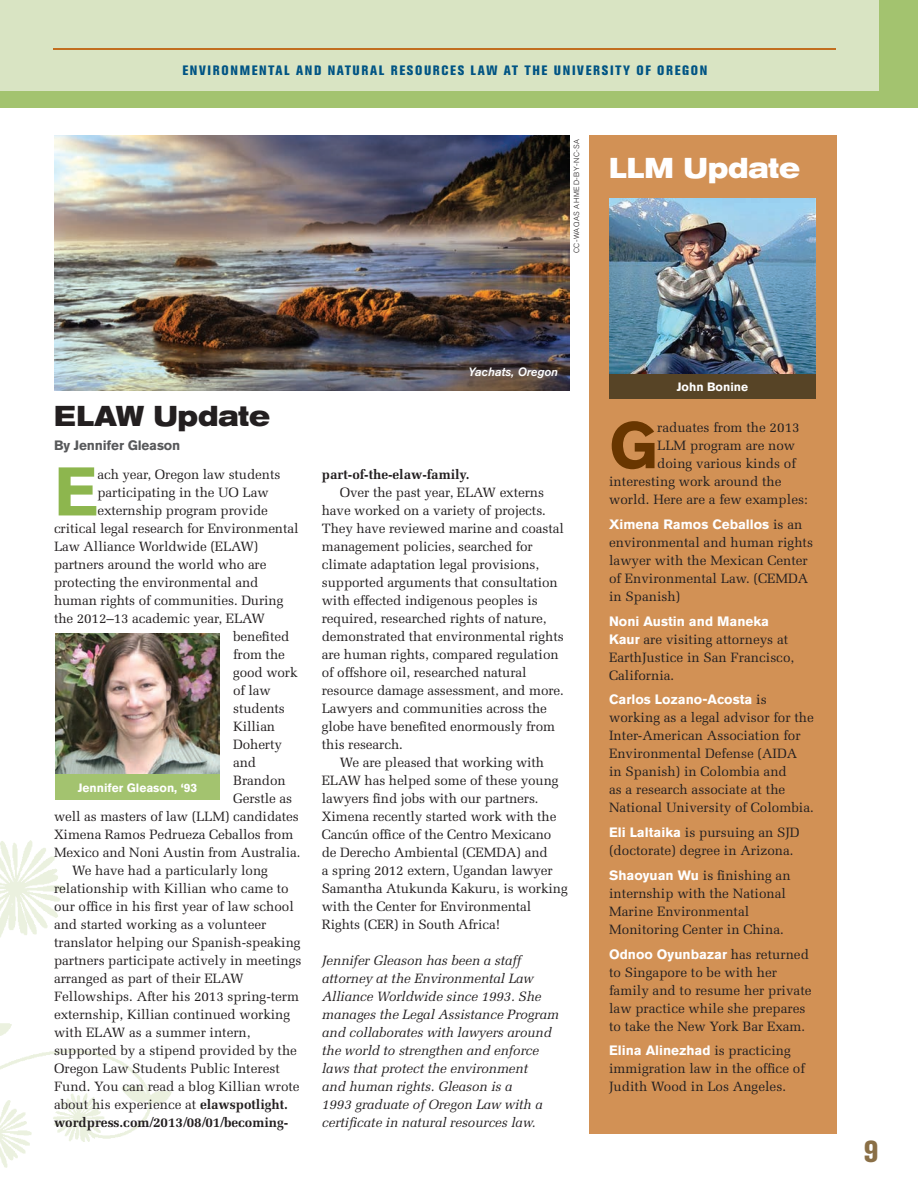
<style>
.page{position:relative;width:918px;height:1188px;background:#fff}
.page>*{position:absolute;margin:0;border:0;box-sizing:border-box;transform-origin:0 0}
.t1{font:700 68.1px "Akzidenz Grotesk BQ";color:#8db64e}
.t2{font:700 64.5px "Akzidenz Grotesk BQ";color:#683600}
.t3{font:800 condensed 30px "Akzidenz Grotesk BE";color:#8a6f46}
.t4{font:700 expanded 28.5px "Akzidenz Grotesk BE";color:#231f20;scale:.9 1}
.t5{font:700 expanded 28.5px "Akzidenz Grotesk BE";color:#fff;scale:.9 1}
.t6{font:13.5px/18px "Melior";letter-spacing:-.01em;color:#231f20}
.t7{font:italic 13.5px/18px "Melior";letter-spacing:-.01em;color:#231f20}
.t8{font:700 13.5px "Akzidenz Grotesk BQ";color:#fff}
.t9{font:800 condensed 13.5px "Akzidenz Grotesk BE";letter-spacing:.12em;color:#005484}
.t10{font:700 13.5px "Melior";letter-spacing:-.005em;color:#231f20}
.t11{font:700 13.5px "Akzidenz Grotesk BQ";letter-spacing:-.01em;color:#57585a}
.t12{font:700 12px "Akzidenz Grotesk BQ";color:#fff}
.t13{font:italic 12px "Akzidenz Grotesk BQ Med";color:#fff}
.t14{font:300 7.5px "Akzidenz Grotesk BQ";letter-spacing:.075em;color:#231f20}
.s1{font-weight:700}
.s2{font-style:inherit}
.s3{font-family:"Melior";font-weight:400;color:#231f20}
.s4{font-family:"Akzidenz Grotesk BQ";font-weight:700;color:#fff}
</style>
<div class="page">
<div style="left:0;top:0;width:918px;height:107px;background:#a3c36f"></div>
<div style="left:0;top:0;width:878px;height:90px;background:#d9e4c3"></div>
<hr style="left:53px;top:48px;width:783px;height:2px;background:#c26e1f">
<img style="left:0;top:840px;width:171px;height:328px">
<div style="left:590px;top:135px;width:247px;height:999px;background:#d29155"></div>
<img style="left:56px;top:634px;width:164px;height:141px">
<div style="left:56px;top:775px;width:164px;height:25px;background:#a3c36f"></div>
<div style="left:609px;top:374px;width:207px;height:25px;background:#574426"></div>
<img style="left:609px;top:199px;width:207px;height:175px">
<img style="left:54px;top:135px;width:515px;height:255px">
<p class="t9" style="left:182px;top:62px;width:527px">ENVIRONMENTAL AND NATURAL RESOURCES LAW AT THE UNIVERSITY OF OREGON</p>
<p class="t14" style="left:572px;top:253px;width:116px;rotate:-90deg">CC-WAQAS AHMED-BY-NC-SA</p>
<h3 class="t5" style="left:609px;top:151px;width:214px">LLM Update</h3>
<h3 class="t4" style="left:54px;top:399px;width:241px">ELAW Update</h3>
<p class="t11" style="left:54px;top:437px;width:128px">By Jennifer Gleason</p>
<h1 class="t1" style="left:54px;top:452px;width:45px">E</h1>
<p class="t6" style="left:97px;top:466px;width:184px">ach year, Oregon law students</p>
<p class="t6" style="left:97px;top:484px;width:173px">participating in the UO Law</p>
<p class="t6" style="left:97px;top:502px;width:172px">externship program provide</p>
<p class="t6" style="left:54px;top:520px;width:246px">critical legal research for Environmental</p>
<p class="t6" style="left:54px;top:538px;width:206px">Law Alliance Worldwide (ELAW)</p>
<p class="t6" style="left:54px;top:556px;width:214px">partners around the world who are</p>
<p class="t6" style="left:54px;top:574px;width:206px">protecting the environmental and</p>
<p class="t6" style="left:54px;top:592px;width:231px">human rights of communities. During</p>
<p class="t6" style="left:54px;top:610px;width:213px">the 2012–13 academic year, ELAW</p>
<p class="t6" style="left:233px;top:628px;width:58px">benefited</p>
<p class="t6" style="left:233px;top:646px;width:53px">from the</p>
<p class="t6" style="left:233px;top:664px;width:66px">good work</p>
<p class="t6" style="left:233px;top:682px;width:39px">of law</p>
<p class="t6" style="left:233px;top:700px;width:53px">students</p>
<p class="t6" style="left:233px;top:718px;width:44px">Killian</p>
<p class="t6" style="left:233px;top:736px;width:50px">Doherty</p>
<p class="t6" style="left:233px;top:754px;width:25px">and</p>
<p class="t6" style="left:233px;top:772px;width:54px">Brandon</p>
<p class="t6" style="left:233px;top:790px;width:61px">Gerstle as</p>
<p class="t6" style="left:54px;top:808px;width:246px">well as masters of law (LLM) candidates</p>
<p class="t6" style="left:54px;top:826px;width:241px">Ximena Ramos Pedrueza Ceballos from</p>
<p class="t6" style="left:54px;top:844px;width:248px">Mexico and Noni Austin from Australia.</p>
<p class="t6" style="left:72px;top:862px;width:198px">We have had a particularly long</p>
<p class="t6" style="left:54px;top:880px;width:236px">relationship with Killian who came to</p>
<p class="t6" style="left:54px;top:898px;width:241px">our office in his first year of law school</p>
<p class="t6" style="left:54px;top:916px;width:214px">and started working as a volunteer</p>
<p class="t6" style="left:54px;top:934px;width:248px">translator helping our Spanish-speaking</p>
<p class="t6" style="left:54px;top:952px;width:249px">partners participate actively in meetings</p>
<p class="t6" style="left:54px;top:970px;width:191px">arranged as part of their ELAW</p>
<p class="t6" style="left:54px;top:988px;width:247px">Fellowships. After his 2013 spring-term</p>
<p class="t6" style="left:54px;top:1006px;width:238px">externship, Killian continued working</p>
<p class="t6" style="left:54px;top:1024px;width:198px">with ELAW as a summer intern,</p>
<p class="t6" style="left:54px;top:1042px;width:245px">supported by a stipend provided by the</p>
<p class="t6" style="left:54px;top:1060px;width:227px">Oregon Law Students Public Interest</p>
<p class="t6" style="left:54px;top:1078px;width:247px">Fund. You can read a blog Killian wrote</p>
<p class="t6" style="left:54px;top:1096px;width:235px">about his experience at <span class="s1">elawspotlight.</span></p>
<p class="t10" style="left:54px;top:1115px;width:236px">wordpress.com/2013/08/01/becoming-</p>
<p class="t12" style="left:78px;top:781px;width:121px">Jennifer Gleason, ‘93</p>
<p class="t13" style="left:468px;top:365px;width:91px">Yachats, Oregon</p>
<p class="t10" style="left:322px;top:467px;width:149px">part-of-the-elaw-family.</p>
<p class="t6" style="left:322px;top:484px;width:244px;text-indent:18px">Over the past year, ELAW externs have worked on a variety of projects.<br>They have reviewed marine and coastal management policies, searched for climate adaptation legal provisions, supported arguments that consultation with effected indigenous peoples is required, researched rights of nature, demonstrated that environmental rights are human rights, compared regulation of offshore oil, researched natural resource damage assessment, and more.<br>Lawyers and communities across the globe have benefited enormously from this research.</p>
<p class="t6" style="left:322px;top:754px;width:247px;text-indent:18px">We are pleased that working with ELAW has helped some of these young lawyers find jobs with our partners.<br>Ximena recently started work with the Cancún office of the Centro Mexicano de Derecho Ambiental <span class="s2">(CEMDA)</span> and<br>a spring 2012 extern, Ugandan lawyer Samantha Atukunda Kakuru, is working with the Center for Environmental Rights (CER) in South Africa!</p>
<p class="t7" style="left:322px;top:952px;width:238px">Jennifer Gleason has been a staff attorney at the Environmental Law Alliance Worldwide since 1993. She manages the Legal Assistance Program and collaborates with lawyers around the world to strengthen and enforce laws that protect the environment<br>and human rights. Gleason is a<br>1993 graduate of Oregon Law with a certificate in natural resources law.</p>
<p class="t12" style="left:677px;top:380px;width:73px">John Bonine</p>
<h2 class="t2" style="left:609px;top:408px;width:50px">G</h2>
<p class="t6" style="left:657px;top:419px;width:144px">raduates from the 2013</p>
<p class="t6" style="left:657px;top:437px;width:140px">LLM program are now</p>
<p class="t6" style="left:657px;top:455px;width:140px">doing various kinds of</p>
<p class="t6" style="left:609px;top:473px;width:174px">interesting work around the</p>
<p class="t6" style="left:609px;top:491px;width:200px">world. Here are a few examples:</p>
<p class="t8" style="left:609px;top:516px;width:195px">Ximena Ramos Ceballos <span class="s3">is an</span></p>
<p class="t6" style="left:609px;top:533px;width:205px">environmental and human rights lawyer with the Mexican Center of Environmental Law. (CEMDA in Spanish)</p>
<p class="t8" style="left:609px;top:613px;width:162px">Noni Austin and Maneka</p>
<p class="t6" style="left:609px;top:630px;width:187px"><span class="s4">Kaur</span> are visiting attorneys at<br>EarthJustice in San Francisco,<br>California.</p>
<p class="t8" style="left:609px;top:692px;width:159px">Carlos Lozano-Acosta <span class="s3">is</span></p>
<p class="t6" style="left:609px;top:709px;width:206px">working as a legal advisor for the<br>Inter-American Association for<br>Environmental Defense (AIDA<br>in Spanish) in Colombia and<br>as a research associate at the<br>National University of Colombia.</p>
<p class="t6" style="left:609px;top:824px;width:192px"><span class="s4">Eli Laltaika</span> is pursuing an SJD (doctorate) degree in Arizona.</p>
<p class="t6" style="left:609px;top:866px;width:183px"><span class="s4">Shaoyuan Wu</span> is finishing an internship with the National<br>Marine Environmental<br>Monitoring Center in China.</p>
<p class="t8" style="left:609px;top:946px;width:201px">Odnoo Oyunbazar <span class="s3">has returned</span></p>
<p class="t6" style="left:609px;top:963px;width:204px">to Singapore to be with her family and to resume her private law practice while she prepares to take the New York Bar Exam.</p>
<p class="t8" style="left:609px;top:1043px;width:183px">Elina Alinezhad <span class="s3">is practicing</span></p>
<p class="t6" style="left:609px;top:1060px;width:197px">immigration law in the office of<br>Judith Wood in Los Angeles.</p>
<h3 class="t3" style="left:864px;top:1134px;width:16px">9</h3>
</div>
